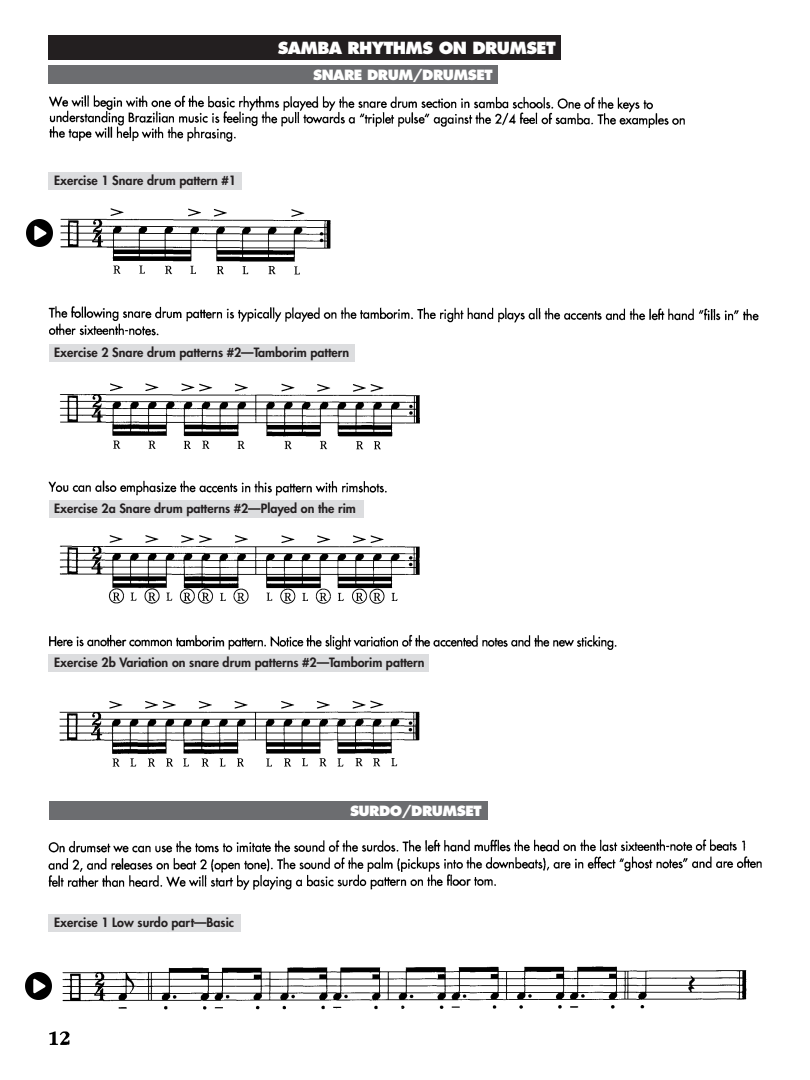
<style>
.page{position:relative;width:810px;height:1080px;background:#fff}
.page>*{position:absolute;margin:0;border:0;box-sizing:border-box;transform-origin:0 0}
.t1{font:800 16.25px "Futura";letter-spacing:-.04em;color:#fff}
.t2{font:800 13.75px "Futura";letter-spacing:-.04em;color:#fff}
.t3{font:800 12.5px "Futura";color:#231f20}
</style>
<div class="page">
<img style="left:44px;top:95px;width:718px;height:950px">
<div style="left:49px;top:35px;width:512px;height:24px;background:#231f20"></div>
<div style="left:49px;top:65px;width:449px;height:19px;background:#6c6d70"></div>
<div style="left:35px;top:792px;width:478px;height:37px;background:#fff"></div>
<div style="left:49px;top:802px;width:438px;height:18px;background:#6c6d70"></div>
<div style="left:47px;top:167px;width:212px;height:31px;background:#fff"></div>
<div style="left:49px;top:172px;width:193px;height:17px;background:#dcdddf"></div>
<div style="left:44px;top:340px;width:321px;height:32px;background:#fff"></div>
<div style="left:49px;top:345px;width:306px;height:17px;background:#dcdddf"></div>
<div style="left:39px;top:498px;width:356px;height:26px;background:#fff"></div>
<div style="left:49px;top:500px;width:315px;height:18px;background:#dcdddf"></div>
<div style="left:41px;top:652px;width:403px;height:27px;background:#fff"></div>
<div style="left:49px;top:655px;width:380px;height:17px;background:#dcdddf"></div>
<div style="left:49px;top:915px;width:192px;height:17px;background:#dcdddf"></div>
<img style="left:26px;top:220px;width:27px;height:26px">
<img style="left:25px;top:973px;width:27px;height:26px">
<p class="t3" style="left:54px;top:172px;width:183px">Exercise 1 Snare drum pattern #1</p>
<h1 class="t1" style="left:278px;top:38px;width:279px">SAMBA RHYTHMS ON DRUMSET</h1>
<p class="t2" style="left:313px;top:66px;width:181px">SNARE DRUM/DRUMSET</p>
<p class="t3" style="left:54px;top:344px;width:296px">Exercise 2 Snare drum patterns #2—Tamborim pattern</p>
<p class="t3" style="left:54px;top:500px;width:303px">Exercise 2a Snare drum patterns #2—Played on the rim</p>
<p class="t3" style="left:54px;top:654px;width:372px">Exercise 2b Variation on snare drum patterns #2—Tamborim pattern</p>
<p class="t3" style="left:54px;top:914px;width:181px">Exercise 1 Low surdo part—Basic</p>
<p class="t2" style="left:350px;top:803px;width:133px">SURDO/DRUMSET</p>
</div>
